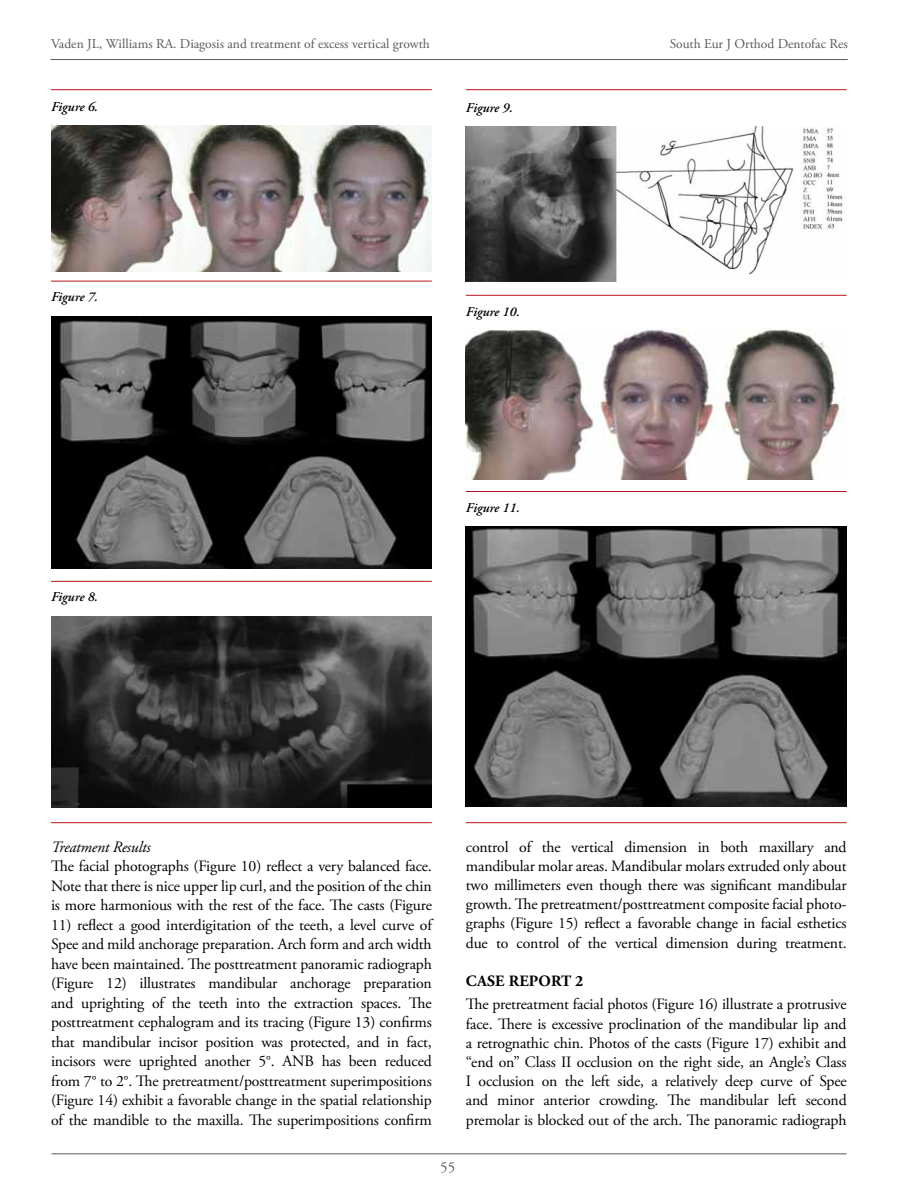
<style>
.page{position:relative;width:919px;height:1191px;background:#fff}
.page>*{position:absolute;margin:0;border:0;box-sizing:border-box;transform-origin:0 0}
.t1{font:15.75px/19.5px "Adobe Garamond Pro";letter-spacing:-.01em;color:#000;text-align:justify}
.t2{font:italic 15.75px "Adobe Garamond Pro";letter-spacing:-.01em;color:#000}
.t3{font:700 15.75px "Adobe Garamond Pro";letter-spacing:.015em;color:#000}
.t4{font:15px "Adobe Garamond Pro";color:#58595b}
.t5{font:13.5px "Adobe Garamond Pro";color:#58595b}
.t6{font:italic 600 13.5px "Adobe Garamond Pro";color:#000}
</style>
<div class="page">
<hr style="left:50px;top:59px;width:797px;height:1px;background:#58595b">
<hr style="left:52px;top:1153px;width:794px;height:1px;background:#58595b">
<hr style="left:466px;top:295px;width:380px;height:1px;background:#ba141a">
<hr style="left:51px;top:89px;width:381px;height:1px;background:#ba141a">
<hr style="left:466px;top:89px;width:380px;height:1px;background:#ba141a">
<img style="left:51px;top:125px;width:381px;height:146px">
<hr style="left:51px;top:281px;width:381px;height:1px;background:#ba141a">
<img style="left:51px;top:316px;width:381px;height:252px">
<hr style="left:51px;top:581px;width:381px;height:1px;background:#ba141a">
<img style="left:51px;top:616px;width:381px;height:192px">
<hr style="left:51px;top:822px;width:381px;height:1px;background:#ba141a">
<hr style="left:466px;top:822px;width:380px;height:1px;background:#ba141a">
<img style="left:466px;top:126px;width:379px;height:155px">
<img style="left:466px;top:328px;width:379px;height:151px">
<hr style="left:466px;top:491px;width:380px;height:1px;background:#ba141a">
<img style="left:466px;top:526px;width:380px;height:281px">
<p class="t5" style="left:51px;top:36px;width:380px">Vaden JL, Williams RA. Diagosis and treatment of excess vertical growth</p>
<p class="t6" style="left:51px;top:99px;width:48px">Figure 6.</p>
<p class="t6" style="left:466px;top:100px;width:48px">Figure 9.</p>
<p class="t6" style="left:51px;top:289px;width:48px">Figure 7.</p>
<p class="t6" style="left:466px;top:304px;width:55px">Figure 10.</p>
<p class="t6" style="left:51px;top:589px;width:48px">Figure 8.</p>
<p class="t6" style="left:466px;top:500px;width:55px">Figure 11.</p>
<p class="t5" style="left:669px;top:36px;width:179px">South Eur J Orthod Dentofac Res</p>
<p class="t2" style="left:51px;top:837px;width:101px">Treatment Results</p>
<p class="t1" style="left:51px;top:856px;width:382px">The facial photographs (Figure 10) reflect a very balanced face.<br>Note that there is nice upper lip curl, and the position of the chin is more harmonious with the rest of the face. The casts (Figure</p>
<p class="t1" style="left:51px;top:915px;width:382px">11) reflect a good interdigitation of the teeth, a level curve of Spee and mild anchorage preparation. Arch form and arch width have been maintained. The posttreatment panoramic radiograph (Figure 12) illustrates mandibular anchorage preparation and uprighting of the teeth into the extraction spaces. The posttreatment cephalogram and its tracing (Figure 13) confirms that mandibular incisor position was protected, and in fact, incisors were uprighted another 5°. ANB has been reduced from 7° to 2°. The pretreatment/posttreatment superimpositions (Figure 14) exhibit a favorable change in the spatial relationship of the mandible to the maxilla. The superimpositions confirm</p>
<p class="t1" style="left:466px;top:837px;width:382px">control of the vertical dimension in both maxillary and mandibular molar areas. Mandibular molars extruded only about two millimeters even though there was significant mandibular growth. The pretreatment/posttreatment composite facial photo&shy;graphs (Figure 15) reflect a favorable change in facial esthetics due to control of the vertical dimension during treatment.</p>
<p class="t3" style="left:466px;top:971px;width:119px">CASE REPORT 2</p>
<p class="t1" style="left:466px;top:995px;width:382px">The pretreatment facial photos (Figure 16) illustrate a protrusive face. There is excessive proclination of the mandibular lip and a retrognathic chin. Photos of the casts (Figure 17) exhibit and “end on” Class II occlusion on the right side, an Angle’s Class I occlusion on the left side, a relatively deep curve of Spee and minor anterior crowding. The mandibular left second premolar is blocked out of the arch. The panoramic radiograph</p>
<p class="t4" style="left:440px;top:1158px;width:16px">55</p>
</div>
